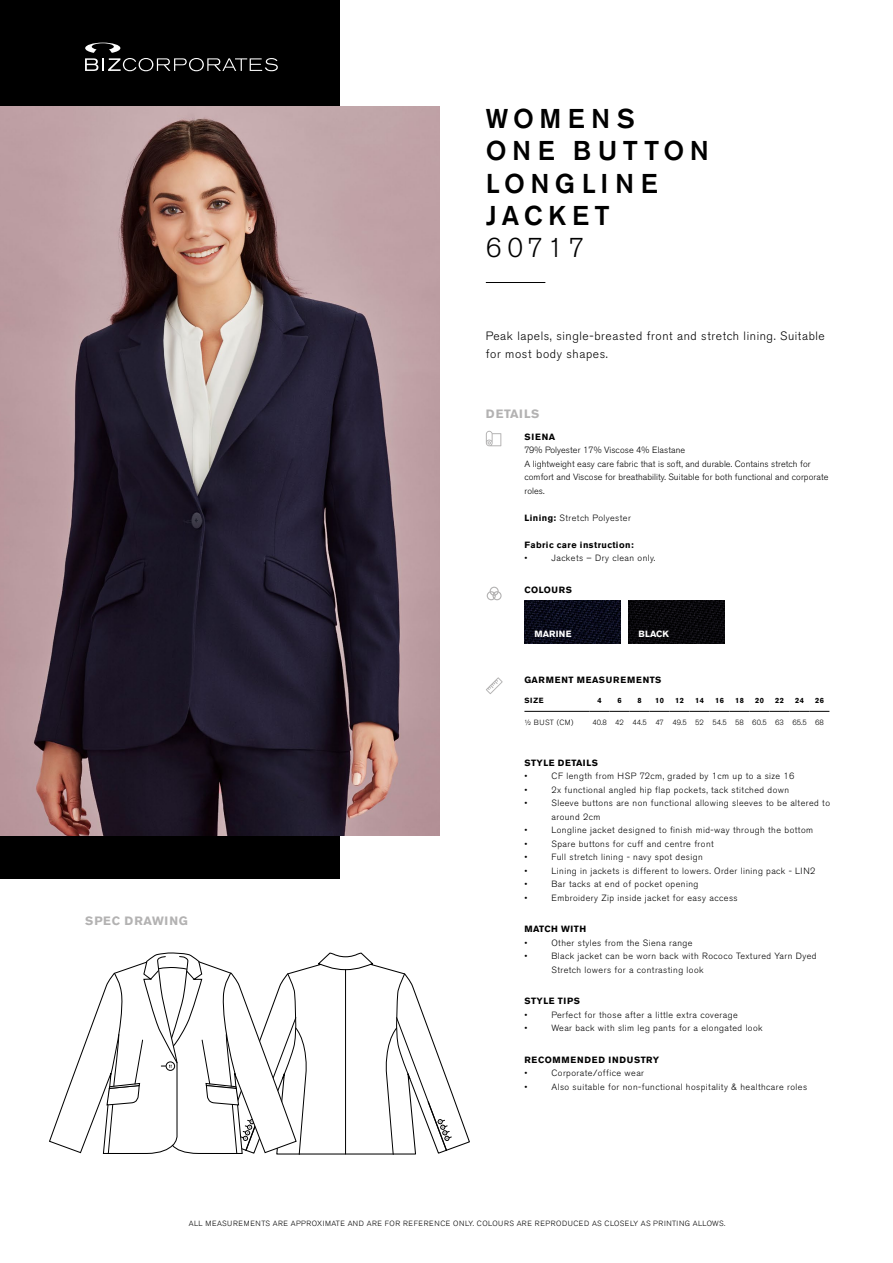
<style>
.page{position:relative;width:893px;height:1263px;background:#fff}
.page>*{position:absolute;margin:0;border:0;box-sizing:border-box;transform-origin:0 0}
.t1{font:500 27px/32.4px "Akzidenz Grotesk BE";letter-spacing:.2em;color:#000}
.t2{font:300 27px "Akzidenz Grotesk BE";letter-spacing:.18em;color:#000}
.t3{font:300 12px/18px "Akzidenz Grotesk BE";letter-spacing:.05em;color:#000}
.t4{font:700 12px "Akzidenz Grotesk BE";letter-spacing:.07em;color:#b3b2b2}
.t5{font:700 12px "Akzidenz Grotesk BE";letter-spacing:.05em;color:#b3b2b2}
.t6{font:300 9px/13.5px "Akzidenz Grotesk BE";letter-spacing:.05em;color:#000}
.t7{font:300 9px/13.5px "Akzidenz Grotesk BE";letter-spacing:.01em;color:#000}
.t8{font:700 9px "Akzidenz Grotesk BE";letter-spacing:.05em;color:#000}
.t9{font:700 9px "Akzidenz Grotesk BE";letter-spacing:.09em;color:#000}
.t10{font:700 9px "Akzidenz Grotesk BE";color:#fff}
.t11{font:300 7.5px "Akzidenz Grotesk BE";letter-spacing:.07em;color:#000}
.t12{font:300 7.5px "Akzidenz Grotesk BE";color:#000}
.t13{font:700 7.5px "Akzidenz Grotesk BE";letter-spacing:.05em;color:#000}
.s1{font-weight:700}
</style>
<div class="page">
<img style="left:629px;top:601px;width:96px;height:43px">
<img style="left:525px;top:601px;width:96px;height:43px">
<div style="left:0;top:0;width:339px;height:878px;background:#000"></div>
<img style="left:0;top:106px;width:440px;height:729px">
<hr style="left:486px;top:282px;width:59px;height:1px;background:#000">
<svg style="left:486px;top:677px;width:17px;height:17px"></svg>
<svg style="left:486px;top:431px;width:15px;height:15px"></svg>
<div style="left:490px;top:587px;width:9px;height:9px;border:1px solid #b3b2b2;border-radius:50%"></div>
<div style="left:492px;top:591px;width:10px;height:9px;border:1px solid #b3b2b2;border-radius:50%"></div>
<div style="left:487px;top:591px;width:9px;height:9px;border:1px solid #b3b2b2;border-radius:50%"></div>
<svg style="left:308px;top:952px;width:162px;height:203px"></svg>
<svg style="left:320px;top:963px;width:52px;height:8px"></svg>
<svg style="left:384px;top:973px;width:69px;height:182px"></svg>
<svg style="left:49px;top:952px;width:142px;height:202px"></svg>
<svg style="left:106px;top:955px;width:202px;height:200px"></svg>
<hr style="left:345px;top:970px;width:1px;height:184px;background:#000">
<hr style="left:524px;top:711px;width:66px;height:1px;background:#000">
<svg style="left:590px;top:711px;width:239px;height:1px"></svg>
<svg style="left:85px;top:43px;width:193px;height:28px"></svg>
<h1 class="t1" style="left:486px;top:102px;width:224px">WOMENS<br>ONE BUTTON<br>LONGLINE<br>JACKET</h1>
<h1 class="t2" style="left:486px;top:233px;width:100px">60717</h1>
<h2 class="t3" style="left:486px;top:327px;width:341px">Peak lapels, single-breasted front and stretch lining. Suitable for most body shapes.</h2>
<h2 class="t5" style="left:486px;top:407px;width:55px">DETAILS</h2>
<p class="t8" style="left:524px;top:431px;width:32px">SIENA</p>
<p class="t7" style="left:524px;top:443px;width:305px">79% Polyester 17% Viscose 4% Elastane<br>A lightweight easy care fabric that is soft, and durable. Contains stretch for comfort and Viscose for breathability. Suitable for both functional and corporate roles.</p>
<p class="t6" style="left:524px;top:511px;width:108px"><span class="s1">Lining:</span> Stretch Polyester</p>
<p class="t8" style="left:524px;top:539px;width:111px">Fabric care instruction:</p>
<p class="t6" style="left:524px;top:551px;width:4px">•</p>
<p class="t6" style="left:551px;top:551px;width:106px">Jackets – Dry clean only.</p>
<p class="t8" style="left:524px;top:585px;width:49px">COLOURS</p>
<p class="t10" style="left:534px;top:628px;width:39px">MARINE</p>
<p class="t10" style="left:638px;top:628px;width:32px">BLACK</p>
<h2 class="t4" style="left:85px;top:914px;width:104px">SPEC DRAWING</h2>
<p class="t9" style="left:524px;top:674px;width:139px">GARMENT MEASUREMENTS</p>
<p class="t13" style="left:524px;top:696px;width:21px">SIZE</p>
<p class="t13" style="left:597px;top:696px;width:6px">4</p>
<p class="t13" style="left:617px;top:696px;width:6px">6</p>
<p class="t13" style="left:637px;top:696px;width:6px">8</p>
<p class="t13" style="left:655px;top:696px;width:10px">10</p>
<p class="t13" style="left:675px;top:696px;width:10px">12</p>
<p class="t13" style="left:695px;top:696px;width:10px">14</p>
<p class="t13" style="left:715px;top:696px;width:10px">16</p>
<p class="t13" style="left:735px;top:696px;width:10px">18</p>
<p class="t13" style="left:755px;top:696px;width:10px">20</p>
<p class="t13" style="left:775px;top:696px;width:10px">22</p>
<p class="t13" style="left:795px;top:696px;width:10px">24</p>
<p class="t13" style="left:815px;top:696px;width:10px">26</p>
<p class="t11" style="left:524px;top:719px;width:51px">½ BUST (CM)</p>
<p class="t12" style="left:592px;top:719px;width:233px">40.8 42 44.5 47 49.5 52 54.5 58 60.5 63 65.5 68</p>
<p class="t8" style="left:524px;top:757px;width:75px">STYLE DETAILS</p>
<p class="t6" style="left:524px;top:769px;width:4px">•</p>
<p class="t6" style="left:551px;top:769px;width:245px">CF length from HSP 72cm, graded by 1cm up to a size 16</p>
<p class="t6" style="left:524px;top:783px;width:4px">•</p>
<p class="t6" style="left:551px;top:783px;width:239px">2x functional angled hip flap pockets, tack stitched down</p>
<p class="t6" style="left:524px;top:796px;width:4px">•</p>
<p class="t6" style="left:551px;top:796px;width:280px">Sleeve buttons are non functional allowing sleeves to be altered to around 2cm</p>
<p class="t6" style="left:524px;top:823px;width:4px">•</p>
<p class="t6" style="left:551px;top:823px;width:263px">Longline jacket designed to finish mid-way through the bottom</p>
<p class="t6" style="left:524px;top:837px;width:4px">•</p>
<p class="t6" style="left:551px;top:837px;width:164px">Spare buttons for cuff and centre front</p>
<p class="t6" style="left:524px;top:850px;width:4px">•</p>
<p class="t6" style="left:551px;top:850px;width:153px">Full stretch lining - navy spot design</p>
<p class="t6" style="left:524px;top:864px;width:4px">•</p>
<p class="t6" style="left:551px;top:864px;width:266px">Lining in jackets is different to lowers. Order lining pack - LIN2</p>
<p class="t6" style="left:524px;top:877px;width:4px">•</p>
<p class="t6" style="left:551px;top:877px;width:148px">Bar tacks at end of pocket opening</p>
<p class="t6" style="left:524px;top:891px;width:4px">•</p>
<p class="t6" style="left:551px;top:891px;width:188px">Embroidery Zip inside jacket for easy access</p>
<p class="t8" style="left:524px;top:924px;width:63px">MATCH WITH</p>
<p class="t6" style="left:524px;top:936px;width:4px">•</p>
<p class="t6" style="left:551px;top:936px;width:143px">Other styles from the Siena range</p>
<p class="t6" style="left:524px;top:949px;width:4px">•</p>
<p class="t6" style="left:551px;top:949px;width:267px">Black jacket can be worn back with Rococo Textured Yarn Dyed<br>Stretch lowers for a contrasting look</p>
<p class="t8" style="left:524px;top:996px;width:57px">STYLE TIPS</p>
<p class="t6" style="left:524px;top:1008px;width:4px">•</p>
<p class="t6" style="left:551px;top:1008px;width:188px">Perfect for those after a little extra coverage</p>
<p class="t6" style="left:524px;top:1021px;width:4px">•</p>
<p class="t6" style="left:551px;top:1021px;width:213px">Wear back with slim leg pants for a elongated look</p>
<p class="t9" style="left:524px;top:1054px;width:136px">RECOMMENDED INDUSTRY</p>
<p class="t6" style="left:524px;top:1066px;width:4px">•</p>
<p class="t6" style="left:551px;top:1066px;width:94px">Corporate/office wear</p>
<p class="t6" style="left:524px;top:1080px;width:4px">•</p>
<p class="t6" style="left:551px;top:1080px;width:257px">Also suitable for non-functional hospitality &amp; healthcare roles</p>
<p class="t11" style="left:189px;top:1219px;width:538px">ALL MEASUREMENTS ARE APPROXIMATE AND ARE FOR REFERENCE ONLY. COLOURS ARE REPRODUCED AS CLOSELY AS PRINTING ALLOWS.</p>
</div>
